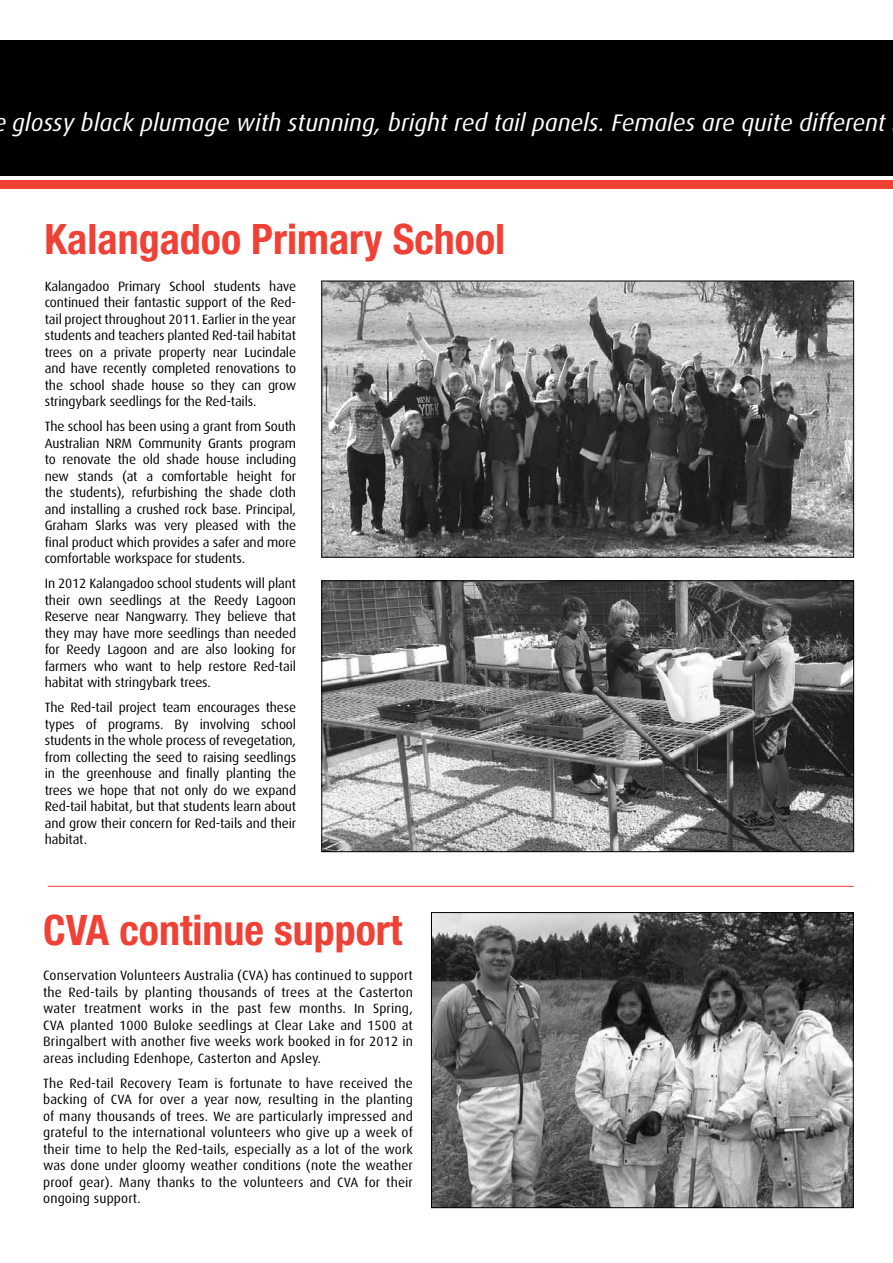
<style>
.page{position:relative;width:893px;height:1263px;background:#fff}
.page>*{position:absolute;margin:0;border:0;box-sizing:border-box;transform-origin:0 0}
.t1{font:700 condensed 42px "Helvetica Neue";color:#ef4135}
.t2{font:italic 24px "Dax";color:#fff}
.t3{font:13.5px/16.5px "Dax";letter-spacing:-.01em;color:#000;text-align:justify}
</style>
<div class="page">
<div style="left:0;top:40px;width:893px;height:136px;background:#000"></div>
<div style="left:0;top:180px;width:893px;height:9px;background:#ef4135"></div>
<hr style="left:48px;top:886px;width:806px;height:1px;background:#ef4135">
<img style="left:323px;top:283px;width:529px;height:273px">
<div style="left:321px;top:281px;width:533px;height:277px;border:1px solid #000"></div>
<img style="left:323px;top:582px;width:529px;height:268px">
<div style="left:321px;top:580px;width:533px;height:272px;border:1px solid #000"></div>
<img style="left:433px;top:914px;width:419px;height:292px">
<div style="left:431px;top:912px;width:423px;height:296px;border:1px solid #000"></div>
<h2 class="t2" style="left:12px;top:110px;width:875px">glossy black plumage with stunning, bright red tail panels. Females are quite different</h2>
<h1 class="t1" style="left:45px;top:214px;width:462px">Kalangadoo Primary School</h1>
<p class="t3" style="left:45px;top:278px;width:253px">Kalangadoo Primary School students have continued their fantastic support of the Red&shy;tail project throughout 2011. Earlier in the year students and teachers planted Red-tail habitat trees on a private property near Lucindale and have recently completed renovations to the school shade house so they can grow stringybark seedlings for the Red-tails.</p>
<p class="t3" style="left:45px;top:418px;width:253px">The school has been using a grant from South Australian NRM Community Grants program to renovate the old shade house including new stands (at a comfortable height for the students), refurbishing the shade cloth and installing a crushed rock base. Principal, Graham Slarks was very pleased with the final product which provides a safer and more comfortable workspace for students.</p>
<p class="t3" style="left:45px;top:575px;width:253px">In 2012 Kalangadoo school students will plant their own seedlings at the Reedy Lagoon Reserve near Nangwarry. They believe that they may have more seedlings than needed for Reedy Lagoon and are also looking for farmers who want to help restore Red-tail habitat with stringybark trees.</p>
<p class="t3" style="left:45px;top:699px;width:253px">The Red-tail project team encourages these types of programs. By involving school students in the whole process of revegetation, from collecting the seed to raising seedlings in the greenhouse and finally planting the trees we hope that not only do we expand Red-tail habitat, but that students learn about and grow their concern for Red-tails and their habitat.</p>
<h1 class="t1" style="left:43px;top:904px;width:361px">CVA continue support</h1>
<p class="t3" style="left:43px;top:967px;width:371px">Conservation Volunteers Australia (CVA) has continued to support the Red-tails by planting thousands of trees at the Casterton water treatment works in the past few months. In Spring, CVA planted 1000 Buloke seedlings at Clear Lake and 1500 at Bringalbert with another five weeks work booked in for 2012 in areas including Edenhope, Casterton and Apsley.</p>
<p class="t3" style="left:43px;top:1075px;width:371px">The Red-tail Recovery Team is fortunate to have received the backing of CVA for over a year now, resulting in the planting of many thousands of trees. We are particularly impressed and grateful to the international volunteers who give up a week of their time to help the Red-tails, especially as a lot of the work was done under gloomy weather conditions (note the weather proof gear). Many thanks to the volunteers and CVA for their ongoing support.</p>
</div>
